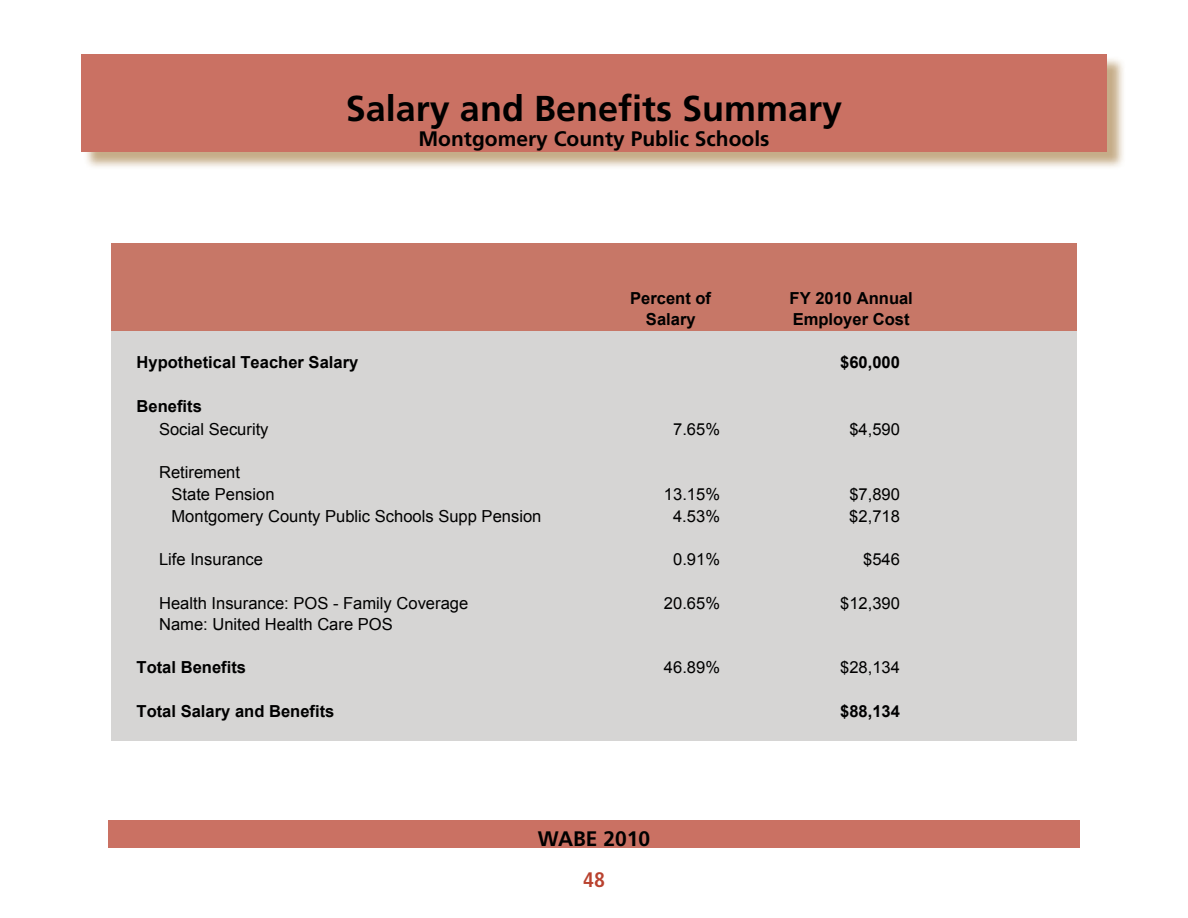
<style>
.page{position:relative;width:1188px;height:918px;background:#fff}
.page>*{position:absolute;margin:0;border:0;box-sizing:border-box;transform-origin:0 0}
.t1{font:700 36px "Frutiger LT Std";color:#000}
.t2{font:700 21px "Frutiger LT Std";color:#000}
.t3{font:700 condensed 21px "Frutiger LT Std";color:#b9422f}
.t4{font:16.5px/21.8px "Arial";color:#000}
.t5{font:700 16.5px/21.3px "Arial";color:#000;text-align:center}
</style>
<div class="page">
<div style="left:108px;top:821px;width:972px;height:27px;background:#ca7163"></div>
<svg style="left:83px;top:59px;width:1041px;height:108px;background:#d7c3ab"></svg>
<div style="left:81px;top:54px;width:1026px;height:97px;background:#ca7163"></div>
<div style="left:111px;top:243px;width:966px;height:88px;background:#c77767"></div>
<div style="left:111px;top:331px;width:966px;height:410px;background:#d6d5d4"></div>
<h1 class="t1" style="left:346px;top:87px;width:498px">Salary and Benefits Summary</h1>
<p class="t2" style="left:418px;top:126px;width:353px">Montgomery County Public Schools</p>
<p class="t5" style="left:630px;top:288px;width:82px">Percent of<br>Salary</p>
<p class="t5" style="left:790px;top:288px;width:125px;text-align:left">FY 2010 Annual<br>Employer Cost</p>
<p class="t5" style="left:137px;top:352px;width:223px">Hypothetical Teacher Salary</p>
<p class="t5" style="left:840px;top:352px;width:61px">$60,000</p>
<p class="t5" style="left:137px;top:396px;width:67px">Benefits</p>
<p class="t4" style="left:159px;top:418px;width:111px">Social Security</p>
<p class="t4" style="left:673px;top:418px;width:48px">7.65%</p>
<p class="t4" style="left:849px;top:418px;width:52px">$4,590</p>
<p class="t4" style="left:171px;top:462px;width:105px;text-indent:-12px">Retirement<br>State Pension</p>
<p class="t4" style="left:664px;top:484px;width:58px">13.15%</p>
<p class="t4" style="left:849px;top:484px;width:52px">$7,890</p>
<p class="t4" style="left:171px;top:505px;width:371px">Montgomery County Public Schools Supp Pension</p>
<p class="t4" style="left:673px;top:505px;width:48px">4.53%</p>
<p class="t4" style="left:849px;top:505px;width:52px">$2,718</p>
<p class="t4" style="left:159px;top:549px;width:106px">Life Insurance</p>
<p class="t4" style="left:673px;top:549px;width:48px">0.91%</p>
<p class="t4" style="left:863px;top:549px;width:38px">$546</p>
<p class="t4" style="left:159px;top:592px;width:311px">Health Insurance: POS - Family Coverage</p>
<p class="t4" style="left:664px;top:592px;width:58px">20.65%</p>
<p class="t4" style="left:840px;top:592px;width:61px">$12,390</p>
<p class="t4" style="left:159px;top:613px;width:235px">Name: United Health Care POS</p>
<p class="t5" style="left:137px;top:657px;width:111px">Total Benefits</p>
<p class="t4" style="left:664px;top:657px;width:58px">46.89%</p>
<p class="t4" style="left:840px;top:657px;width:61px">$28,134</p>
<p class="t5" style="left:137px;top:701px;width:199px">Total Salary and Benefits</p>
<p class="t5" style="left:840px;top:701px;width:61px">$88,134</p>
<p class="t2" style="left:538px;top:826px;width:114px">WABE 2010</p>
<p class="t3" style="left:583px;top:867px;width:23px">48</p>
</div>
